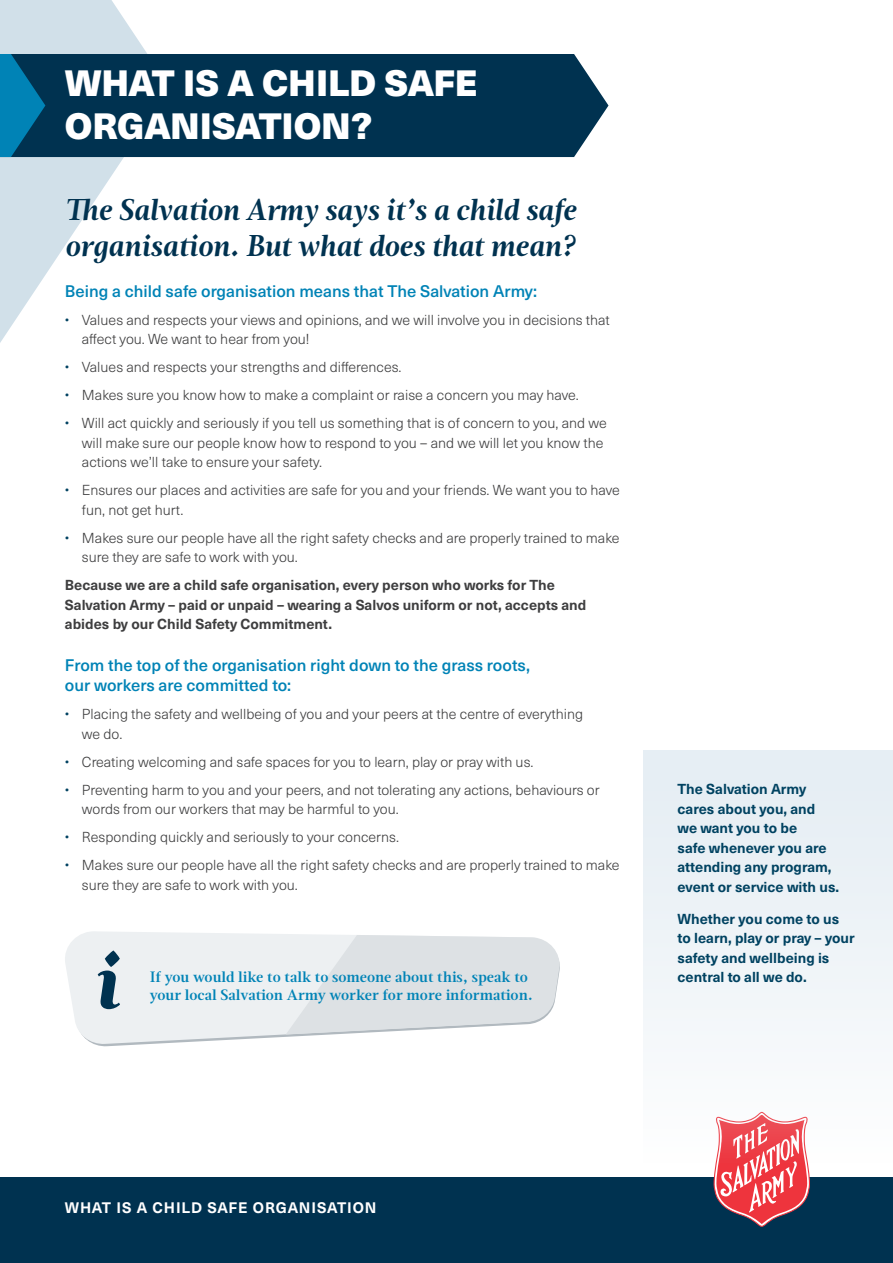
<style>
.page{position:relative;width:893px;height:1263px;background:#fff}
.page>*{position:absolute;margin:0;border:0;box-sizing:border-box;transform-origin:0 0}
.t1{font:900 36px "Neue Haas Unica W1 G";color:#fff}
.HEADING{font:italic 700 30px/36px "Magneta";color:#003250}
.SUBHEADING{font:500 16.5px/19.8px "Neue Haas Unica W1 G";color:#0083b6}
.SUBHEADING-2{font:600 15px/18px "Magneta";color:#0083b6}
.t2{font:700 15px "Neue Haas Unica W1 G";letter-spacing:.06em;color:#fff}
.t3{font:300 14.25px/19.5px "Neue Haas Unica W1 G";color:#3e3e3f}
.salvo_blurb{font:700 14.25px/19.5px "Neue Haas Unica W1 G";color:#004261}
.body_text{font:700 14.25px/19.5px "Neue Haas Unica W1 G";color:#3e3e3f}
.s1{color:#004261}
</style>
<div class="page">
<svg style="left:0;top:0;width:170px;height:343px"></svg>
<div style="left:0;top:1178px;width:893px;height:85px;background:#003250"></div>
<svg style="left:714px;top:1163px;width:96px;height:64px"></svg>
<div style="left:45px;top:54px;width:563px;height:103px;background:#003250"></div>
<svg style="left:65px;top:931px;width:273px;height:114px;background:#edf0f2"></svg>
<svg style="left:286px;top:935px;width:274px;height:99px;background:#e0e4e7"></svg>
<svg style="left:98px;top:950px;width:22px;height:59px"></svg>
<svg style="left:643px;top:750px;width:250px;height:413px;fill:#eef3f7"></svg>
<svg style="left:0;top:54px;width:45px;height:103px;background:#00648f"></svg>
<p class="t1" style="left:65px;top:55px;width:414px">WHAT IS A CHILD SAFE</p>
<p class="t1" style="left:65px;top:98px;width:309px">ORGANISATION?</p>
<p class="HEADING" style="left:65px;top:190px;width:513px">The Salvation Army says it’s a child safe organisation. But what does that mean?</p>
<p class="SUBHEADING" style="left:65px;top:280px;width:474px">Being a child safe organisation means that The Salvation Army:</p>
<p class="t3" style="left:82px;top:309px;width:529px;text-indent:-17px"><span class="s1">•</span> Values and respects your views and opinions, and we will involve you in decisions that affect you. We want to hear from you!</p>
<p class="t3" style="left:65px;top:357px;width:338px"><span class="s1">•</span> Values and respects your strengths and differences.</p>
<p class="t3" style="left:65px;top:385px;width:515px"><span class="s1">•</span> Makes sure you know how to make a complaint or raise a concern you may have.</p>
<p class="t3" style="left:82px;top:413px;width:526px;text-indent:-17px"><span class="s1">•</span> Will act quickly and seriously if you tell us something that is of concern to you, and we will make sure our people know how to respond to you – and we will let you know the actions we’ll take to ensure your safety.</p>
<p class="t3" style="left:82px;top:480px;width:539px;text-indent:-17px"><span class="s1">•</span> Ensures our places and activities are safe for you and your friends. We want you to have fun, not get hurt.</p>
<p class="t3" style="left:82px;top:527px;width:539px;text-indent:-17px"><span class="s1">•</span> Makes sure our people have all the right safety checks and are properly trained to make sure they are safe to work with you.</p>
<p class="body_text" style="left:65px;top:574px;width:523px">Because we are a child safe organisation, every person who works for The<br>Salvation Army – paid or unpaid – wearing a Salvos uniform or not, accepts and abides by our Child Safety Commitment.</p>
<p class="SUBHEADING" style="left:65px;top:655px;width:467px">From the top of the organisation right down to the grass roots, our workers are committed to:</p>
<p class="t3" style="left:82px;top:704px;width:503px;text-indent:-17px"><span class="s1">•</span> Placing the safety and wellbeing of you and your peers at the centre of everything we do.</p>
<p class="t3" style="left:65px;top:751px;width:470px"><span class="s1">•</span> Creating welcoming and safe spaces for you to learn, play or pray with us.</p>
<p class="t3" style="left:82px;top:779px;width:519px;text-indent:-17px"><span class="s1">•</span> Preventing harm to you and your peers, and not tolerating any actions, behaviours or words from our workers that may be harmful to you.</p>
<p class="t3" style="left:65px;top:827px;width:336px"><span class="s1">•</span> Responding quickly and seriously to your concerns.</p>
<p class="t3" style="left:82px;top:855px;width:539px;text-indent:-17px"><span class="s1">•</span> Makes sure our people have all the right safety checks and are properly trained to make sure they are safe to work with you.</p>
<p class="SUBHEADING-2" style="left:150px;top:968px;width:385px">If you would like to talk to someone about this, speak to your local Salvation Army worker for more information.</p>
<p class="salvo_blurb" style="left:677px;top:778px;width:163px">The Salvation Army cares about you, and<br>we want you to be<br>safe whenever you are attending any program, event or service with us.</p>
<p class="salvo_blurb" style="left:677px;top:908px;width:179px">Whether you come to us to learn, play or pray – your safety and wellbeing is central to all we do.</p>
<p class="t2" style="left:65px;top:1197px;width:313px">WHAT IS A CHILD SAFE ORGANISATION</p>
</div>
